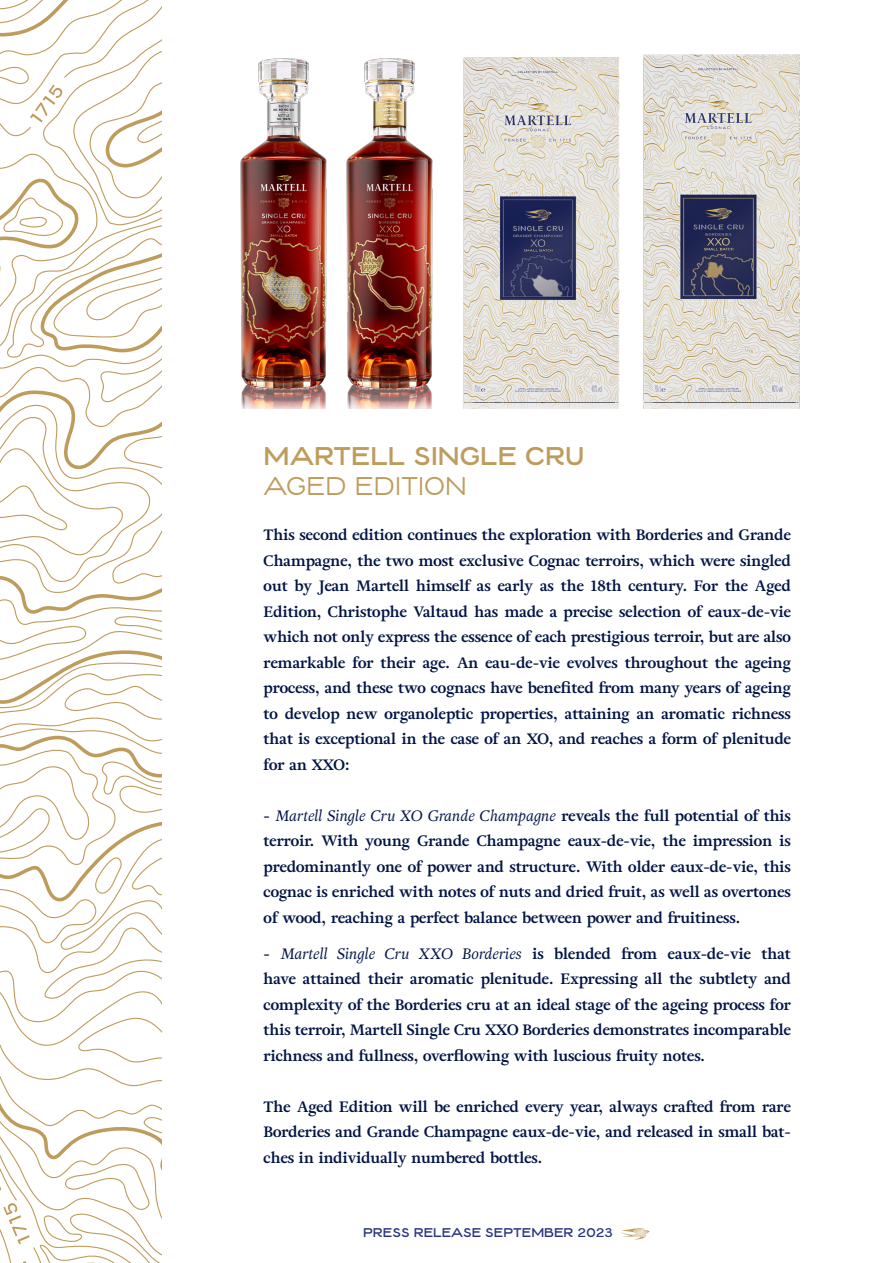
<style>
.page{position:relative;width:893px;height:1263px;background:#fff}
.page>*{position:absolute;margin:0;border:0;box-sizing:border-box;transform-origin:0 0}
.t1{font:500 25.5px/30.6px "Martell";color:#be9c5c}
._01_Paragraphe{font:700 15px/25.5px "Adriane Text";color:#001445;text-align:justify}
.t2{font:500 12.6px "Martell";color:#283583}
.s1{font-weight:400}
.s2{font-weight:400;font-style:italic}
</style>
<div class="page">
<svg style="left:0;top:0;width:162px;height:1263px"></svg>
<svg style="left:620px;top:1228px;width:30px;height:12px"></svg>
<img style="left:462px;top:57px;width:87px;height:351px">
<img style="left:240px;top:58px;width:87px;height:350px">
<img style="left:346px;top:58px;width:87px;height:350px">
<img style="left:549px;top:54px;width:251px;height:354px">
<p class="t1" style="left:264px;top:439px;width:322px">MARTELL SINGLE CRU<br><span class="s1">AGED EDITION</span></p>
<p class="_01_Paragraphe" style="left:264px;top:522px;width:529px">This second edition continues the exploration with Borderies and Grande Champagne, the two most exclusive Cognac terroirs, which were singled out by Jean Martell himself as early as the 18th century. For the Aged Edition, Christophe Valtaud has made a precise selection of eaux-de-vie which not only express the essence of each prestigious terroir, but are also remarkable for their age. An eau-de-vie evolves throughout the ageing process, and these two cognacs have benefited from many years of ageing to develop new organoleptic properties, attaining an aromatic richness that is exceptional in the case of an XO, and reaches a form of plenitude for an XXO:</p>
<p class="_01_Paragraphe" style="left:264px;top:803px;width:529px">- <span class="s2">Martell Single Cru XO Grande Champagne</span> reveals the full potential of this terroir. With young Grande Champagne eaux-de-vie, the impression is predominantly one of power and structure. With older eaux-de-vie, this cognac is enriched with notes of nuts and dried fruit, as well as overtones of wood, reaching a perfect balance between power and fruitiness.</p>
<p class="_01_Paragraphe" style="left:264px;top:941px;width:529px">- <span class="s2">Martell Single Cru XXO Borderies</span> is blended from eaux-de-vie that have attained their aromatic plenitude. Expressing all the subtlety and complexity of the Borderies cru at an ideal stage of the ageing process for this terroir, Martell Single Cru XXO Borderies demonstrates incomparable richness and fullness, overflowing with luscious fruity notes.</p>
<p class="_01_Paragraphe" style="left:264px;top:1094px;width:529px">The Aged Edition will be enriched every year, always crafted from rare Borderies and Grande Champagne eaux-de-vie, and released in small bat&shy;ches in individually numbered bottles.</p>
<p class="t2" style="left:363px;top:1224px;width:251px">PRESS RELEASE SEPTEMBER 2023</p>
</div>
